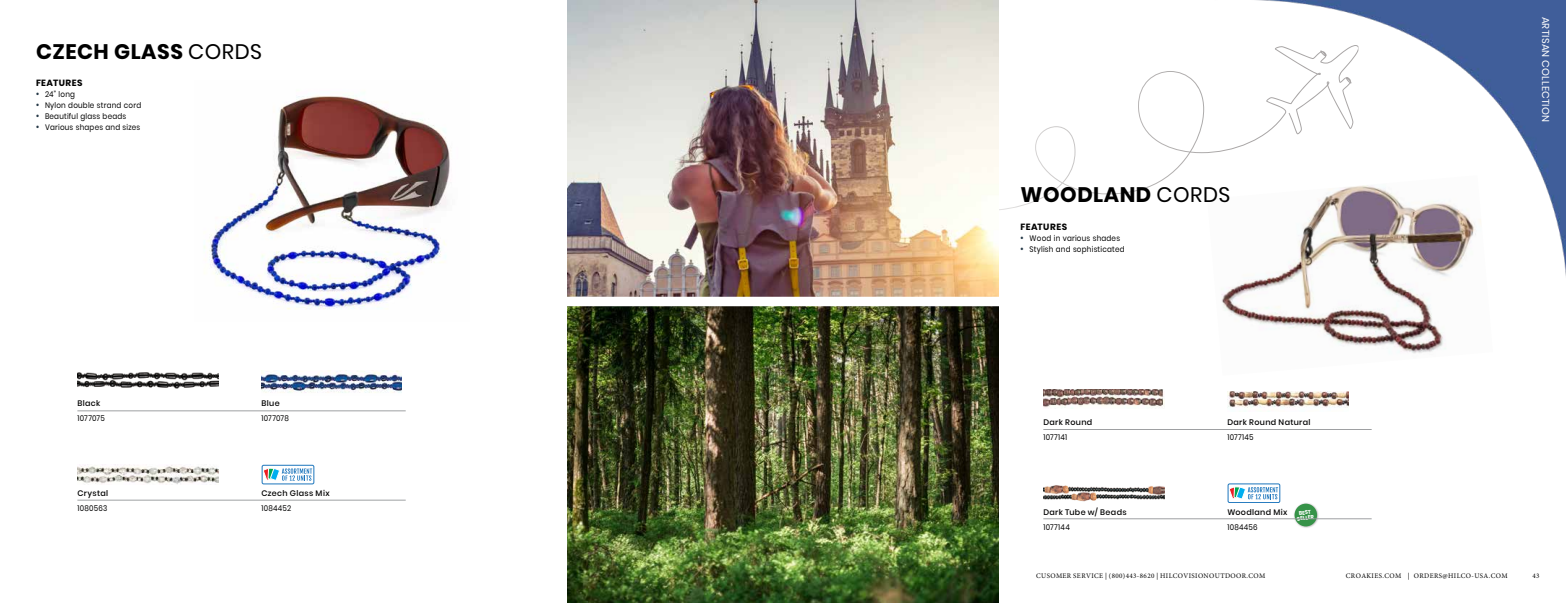
<style>
.page{position:relative;width:1566px;height:603px;background:#fff}
.page>*{position:absolute;margin:0;border:0;box-sizing:border-box;transform-origin:0 0}
.t1{font:700 21px "Poppins";letter-spacing:.025em;color:#000}
.t2{font:10px "Poppins";letter-spacing:.025em;color:#fff}
.t3{font:700 9px "Poppins";letter-spacing:.055em;color:#000}
.t4{font:8px "Poppins";letter-spacing:.03em;color:#000;scale:.9 1}
.t5{font:500 8px "Poppins";letter-spacing:.045em;color:#000}
.t6{font:7px "Minion Pro";letter-spacing:.055em;color:#000}
.t7{font:700 5.4px/5.4px "Poppins";color:#fff;text-align:center;scale:.95 1}
.s1{font-weight:400}
.s2{font-family:"Myriad Pro";font-size:12px;color:#243746}
</style>
<div class="page">
<img style="left:999px;top:71px;width:204px;height:139px">
<img style="left:204px;top:95px;width:246px;height:215px">
<img style="left:1221px;top:300px;width:225px;height:54px">
<img style="left:1043px;top:389px;width:121px;height:20px">
<img style="left:1043px;top:485px;width:121px;height:17px">
<img style="left:1227px;top:391px;width:121px;height:17px">
<div style="left:1293px;top:502px;width:27px;height:27px;background:#000;opacity:.35"></div>
<div style="left:1295px;top:504px;width:22px;height:22px;background:#369348;border-radius:50%"></div>
<hr style="left:77px;top:411px;width:329px;height:1px;background:#939598">
<hr style="left:77px;top:500px;width:329px;height:1px;background:#939598">
<img style="left:77px;top:372px;width:141px;height:17px">
<img style="left:262px;top:371px;width:140px;height:22px">
<img style="left:77px;top:465px;width:141px;height:19px">
<div style="left:262px;top:465px;width:52px;height:19px;border:1px solid #1c75bc;border-radius:2px"></div>
<svg style="left:263px;top:468px;width:49px;height:13px"></svg>
<img style="left:567px;top:1px;width:432px;height:601px">
<img style="left:1203px;top:0;width:363px;height:300px">
<div style="left:561px;top:297px;width:443px;height:9px;background:#fff"></div>
<hr style="left:1043px;top:429px;width:329px;height:1px;background:#939598">
<hr style="left:1043px;top:519px;width:329px;height:1px;background:#939598">
<div style="left:1228px;top:484px;width:52px;height:19px;border:1px solid #1c75bc;border-radius:2px"></div>
<svg style="left:1229px;top:486px;width:49px;height:13px"></svg>
<h1 class="t1" style="left:36px;top:39px;width:228px">CZECH GLASS <span class="s1">CORDS</span></h1>
<p class="t3" style="left:36px;top:78px;width:48px">FEATURES</p>
<p class="t4" style="left:36px;top:90px;width:45px"><span class="s2">•</span> 24” long</p>
<p class="t4" style="left:36px;top:101px;width:118px"><span class="s2">•</span> Nylon double strand cord</p>
<p class="t4" style="left:36px;top:112px;width:102px"><span class="s2">•</span> Beautiful glass beads</p>
<p class="t4" style="left:36px;top:123px;width:117px"><span class="s2">•</span> Various shapes and sizes</p>
<p class="t5" style="left:77px;top:399px;width:25px">Black</p>
<p class="t5" style="left:261px;top:399px;width:20px">Blue</p>
<p class="t4" style="left:77px;top:414px;width:32px">1077075</p>
<p class="t4" style="left:261px;top:414px;width:32px">1077078</p>
<p class="t5" style="left:77px;top:488px;width:32px">Crystal</p>
<p class="t5" style="left:261px;top:488px;width:70px">Czech Glass Mix</p>
<p class="t4" style="left:77px;top:503px;width:35px">1080563</p>
<p class="t4" style="left:261px;top:503px;width:35px">1084452</p>
<h1 class="t1" style="left:1021px;top:183px;width:211px">WOODLAND <span class="s1">CORDS</span></h1>
<p class="t3" style="left:1021px;top:222px;width:48px">FEATURES</p>
<p class="t4" style="left:1021px;top:234px;width:112px"><span class="s2">•</span> Wood in various shades</p>
<p class="t4" style="left:1021px;top:245px;width:117px"><span class="s2">•</span> Stylish and sophisticated</p>
<p class="t5" style="left:1043px;top:418px;width:50px">Dark Round</p>
<p class="t5" style="left:1227px;top:418px;width:85px">Dark Round Natural</p>
<p class="t4" style="left:1043px;top:433px;width:28px">1077141</p>
<p class="t4" style="left:1227px;top:433px;width:31px">1077145</p>
<p class="t5" style="left:1043px;top:507px;width:85px">Dark Tube w/ Beads</p>
<p class="t5" style="left:1227px;top:507px;width:62px">Woodland Mix</p>
<p class="t4" style="left:1043px;top:522px;width:31px">1077144</p>
<p class="t4" style="left:1227px;top:522px;width:35px">1084456</p>
<p class="t7" style="left:1296px;top:511px;width:19px;rotate:-6deg">BEST<br>SELLER</p>
<p class="t2" style="left:1552px;top:17px;width:107px;rotate:90deg">ARTISAN COLLECTION</p>
<p class="t6" style="left:1036px;top:571px;width:231px">CUSOMER SERVICE | (800)443-8620 | HILCOVISIONOUTDOOR.COM</p>
<p class="t6" style="left:1533px;top:571px;width:9px">43</p>
<p class="t6" style="left:1346px;top:571px;width:163px">CROAKIES.COM | ORDERS@HILCO-USA.COM</p>
</div>
